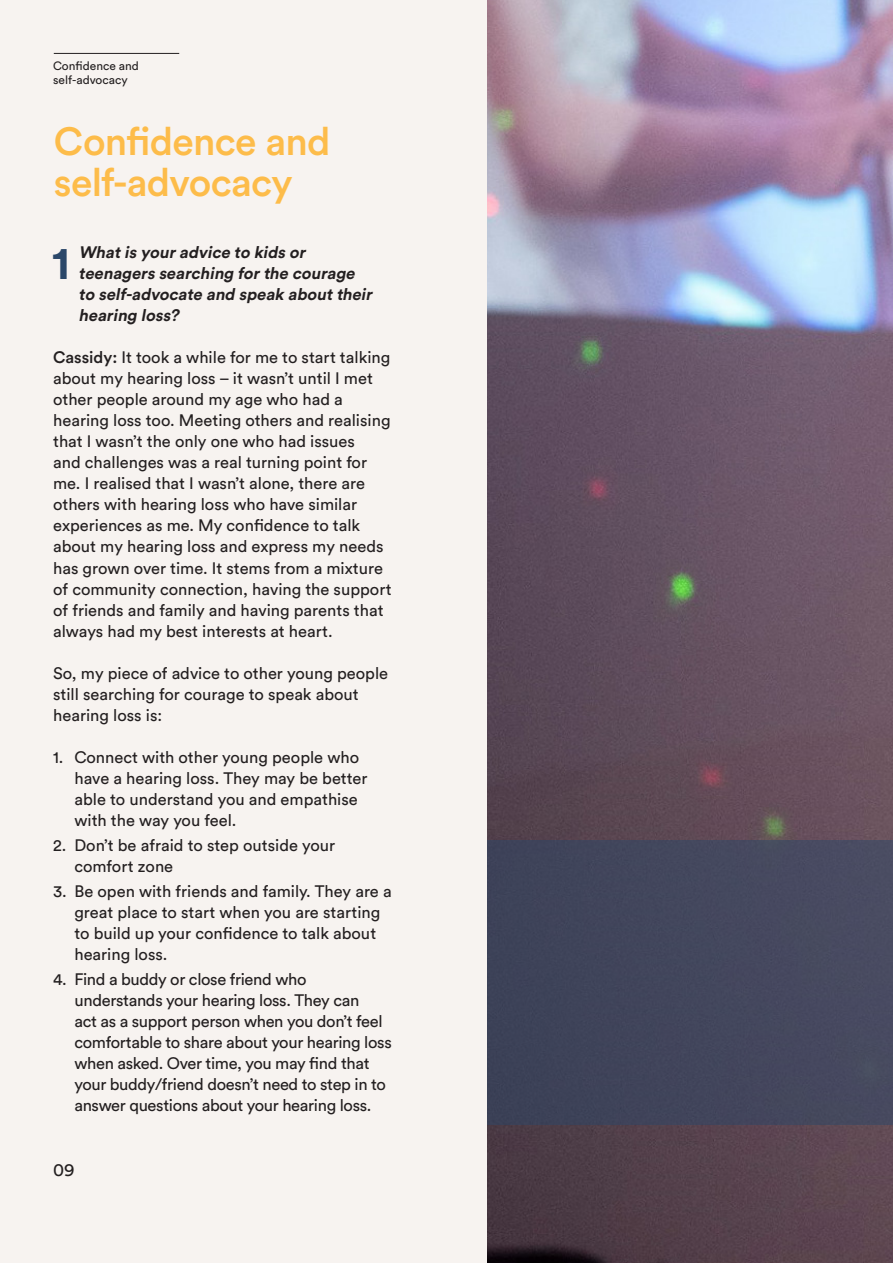
<style>
.page{position:relative;width:893px;height:1263px;background:#fff}
.page>*{position:absolute;margin:0;border:0;box-sizing:border-box;transform-origin:0 0}
.t1{font:700 46.05px "Circular Std";color:#2b4769}
.t2{font:500 39px/41.2px "Circular Std";letter-spacing:-.02em;color:#fdbc4a}
.t3{font:18px "Circular Std";color:#231f20}
.t4{font:16.5px/21px "Circular Std";color:#231f20}
.t5{font:16.5px/21px "Circular Std";letter-spacing:-.02em;color:#231f20}
.t6{font:italic 700 16.5px/21px "Circular Std";color:#231f20}
.t7{font:12px/14.4px "Circular Std";color:#231f20}
.s1{font-weight:500}
</style>
<div class="page">
<img style="left:487px;top:0;width:406px;height:1263px">
<div style="left:487px;top:840px;width:406px;height:284px;background:#42465c"></div>
<div style="left:0;top:0;width:487px;height:1263px;background:#f7f3f0"></div>
<hr style="left:54px;top:53px;width:125px;height:1px;background:#231f20">
<p class="t7" style="left:53px;top:58px;width:87px">Confidence and self-advocacy</p>
<p class="t2" style="left:54px;top:120px;width:278px">Confidence and self-advocacy</p>
<p class="t1" style="left:52px;top:234px;width:20px">1</p>
<p class="t6" style="left:79px;top:242px;width:298px">Whatis youradvice to kids or teenagers searching forthe courage to self-advocate and speak abouttheir hearing loss?</p>
<p class="t4" style="left:53px;top:347px;width:340px"><span class="s1">Cassidy:</span> It took a while for me to start talking about my hearing loss – it wasn’t until I met other people around my age who had a hearing loss too. Meeting others and realising that I wasn’t the only one who had issues<br>and challenges was a real turning point for me. I realised that I wasn’t alone, there are others with hearing loss who have similar experiences as me. My confidence to talk about my hearing loss and express my needs has grown over time. It stems from a mixture of community connection, having the support of friends and family and having parents that always had my best interests at heart.</p>
<p class="t4" style="left:53px;top:662px;width:337px">So, my piece of advice to other young people still searching for courage to speak about hearing loss is:</p>
<p class="t4" style="left:74px;top:746px;width:295px;text-indent:-21px">1. Connect with other young people who have a hearing loss. They may be better able to understand you and empathise with the way you feel.</p>
<p class="t4" style="left:74px;top:834px;width:262px;text-indent:-21px">2. Don’t be afraid to step outside your comfort zone</p>
<p class="t4" style="left:74px;top:880px;width:319px;text-indent:-21px">3. Be open with friends and family. They are a great place to start when you are starting to build up your confidence to talk about hearing loss.</p>
<p class="t5" style="left:74px;top:969px;width:319px;text-indent:-21px">4. Find a buddy or close friend who understands your hearing loss. They can<br>act as a support person when you don’t feel comfortable to share about your hearing loss when asked. Over time, you may find that your buddy/friend doesn’t need to step in to answer questions about your hearing loss.</p>
<p class="t3" style="left:53px;top:1159px;width:23px">09</p>
</div>
